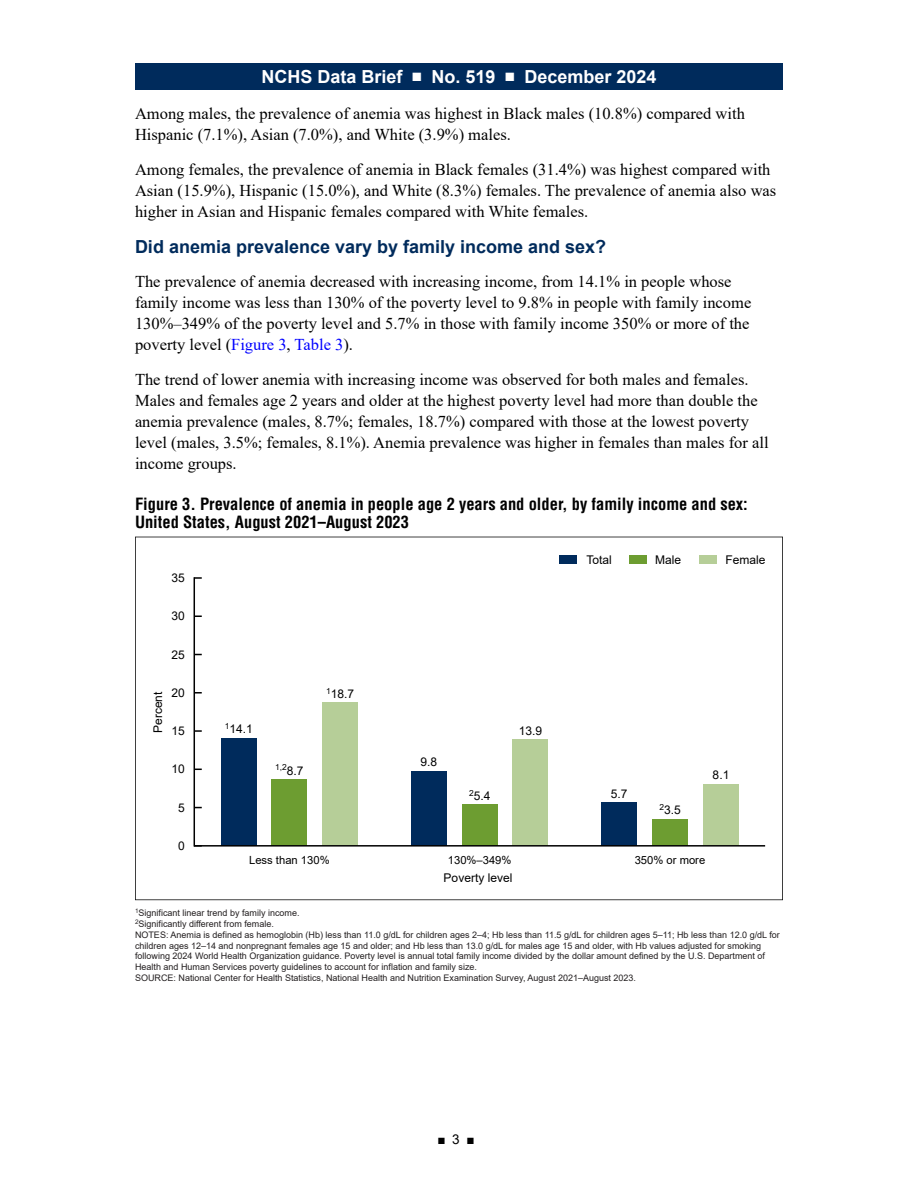
<style>
.page{position:relative;width:918px;height:1188px;background:#fff}
.page>*{position:absolute;margin:0;border:0;box-sizing:border-box;transform-origin:0 0}
.P_Basic_Paragraph{font:700 18px "Arial";color:#002b5c}
.t1{font:700 18px "Arial";color:#fff}
.P_Basic_Paragraph-2{font:16.5px/21px "Times New Roman";color:#000}
.t2{font:700 condensed 16.5px/18px "Helvetica LT Std";color:#000}
.t3{font:13.5px "Arial";color:#000}
.t4{font:12px "Arial";color:#000}
.t5{font:11.25px "Arial";color:#000}
.t6{font:9px/10.8px "Arial";color:#231f20}
.t7{font:8.4px "Arial";color:#000}
.s1{color:#00f}
.s2{font-size:12px}
</style>
<div class="page">
<div style="left:135px;top:63px;width:648px;height:27px;background:#002b5c"></div>
<svg style="left:135px;top:537px;width:648px;height:363px"></svg>
<div style="left:629px;top:555px;width:18px;height:9px;background:#6d9d31"></div>
<div style="left:559px;top:555px;width:18px;height:9px;background:#002b5c"></div>
<div style="left:699px;top:555px;width:18px;height:9px;background:#b6ce98"></div>
<hr style="left:194px;top:578px;width:1px;height:268px;background:#000">
<svg style="left:195px;top:730px;width:7px;height:2px"></svg>
<svg style="left:195px;top:692px;width:7px;height:2px"></svg>
<svg style="left:194px;top:577px;width:8px;height:2px"></svg>
<div style="left:322px;top:703px;width:36px;height:143px;background:#b6ce98"></div>
<div style="left:513px;top:739px;width:35px;height:107px;background:#b6ce98"></div>
<div style="left:703px;top:784px;width:36px;height:62px;background:#b6ce98"></div>
<div style="left:272px;top:779px;width:35px;height:67px;background:#6d9d31"></div>
<div style="left:462px;top:804px;width:35px;height:42px;background:#6d9d31"></div>
<div style="left:652px;top:819px;width:36px;height:27px;background:#6d9d31"></div>
<div style="left:221px;top:738px;width:35px;height:108px;background:#002b5c"></div>
<div style="left:411px;top:771px;width:36px;height:75px;background:#002b5c"></div>
<div style="left:601px;top:802px;width:36px;height:44px;background:#002b5c"></div>
<hr style="left:194px;top:845px;width:571px;height:2px;background:#000">
<p class="t1" style="left:262px;top:64px;width:396px">NCHS Data Brief ■ No. 519 ■ December 2024</p>
<p class="P_Basic_Paragraph-2" style="left:135px;top:103px;width:611px">Among males, the prevalence of anemia was highest in Black males (10.8%) compared with<br>Hispanic (7.1%), Asian (7.0%), and White (3.9%) males.</p>
<p class="P_Basic_Paragraph-2" style="left:135px;top:158px;width:643px">Among females, the prevalence of anemia in Black females (31.4%) was highest compared with<br>Asian (15.9%), Hispanic (15.0%), and White (8.3%) females. The prevalence of anemia also was higher in Asian and Hispanic females compared with White females.</p>
<p class="P_Basic_Paragraph" style="left:135px;top:234px;width:473px">Did anemia prevalence vary by family income and sex?</p>
<p class="P_Basic_Paragraph-2" style="left:135px;top:271px;width:618px">The prevalence of anemia decreased with increasing income, from 14.1% in people whose family income was less than 130% of the poverty level to 9.8% in people with family income 130%–349% of the poverty level and 5.7% in those with family income 350% or more of the poverty level (<span class="s1">Figure 3</span>, <span class="s1">Table 3</span>).</p>
<p class="P_Basic_Paragraph-2" style="left:135px;top:368px;width:635px">The trend of lower anemia with increasing income was observed for both males and females.<br>Males and females age 2 years and older at the highest poverty level had more than double the anemia prevalence (males, 8.7%; females, 18.7%) compared with those at the lowest poverty level (males, 3.5%; females, 8.1%). Anemia prevalence was higher in females than males for all income groups.</p>
<p class="t2" style="left:135px;top:494px;width:614px">Figure 3. Prevalence of anemia in people age 2 years and older, by family income and sex:<br>United States, August 2021–August 2023</p>
<p class="t4" style="left:171px;top:570px;width:15px">35</p>
<p class="t4" style="left:171px;top:608px;width:15px">30</p>
<p class="t4" style="left:171px;top:646px;width:15px">25</p>
<p class="t4" style="left:150px;top:733px;width:43px;rotate:-90deg">Percent</p>
<p class="t4" style="left:171px;top:684px;width:15px">20</p>
<p class="t4" style="left:171px;top:723px;width:15px">15</p>
<p class="t4" style="left:171px;top:761px;width:15px">10</p>
<p class="t4" style="left:178px;top:799px;width:8px">5</p>
<p class="t4" style="left:178px;top:837px;width:8px">0</p>
<p class="t4" style="left:225px;top:721px;width:30px"><sup>1</sup>14.1</p>
<p class="t4" style="left:326px;top:686px;width:30px"><sup>1</sup>18.7</p>
<p class="t7" style="left:275px;top:762px;width:30px">1,2<span class="s2">8.7</span></p>
<p class="t4" style="left:586px;top:551px;width:27px">Total</p>
<p class="t4" style="left:655px;top:551px;width:28px">Male</p>
<p class="t4" style="left:725px;top:551px;width:42px">Female</p>
<p class="t4" style="left:421px;top:753px;width:18px">9.8</p>
<p class="t4" style="left:469px;top:787px;width:23px"><sup>2</sup>5.4</p>
<p class="t4" style="left:519px;top:722px;width:25px">13.9</p>
<p class="t4" style="left:611px;top:785px;width:18px">5.7</p>
<p class="t4" style="left:660px;top:802px;width:23px"><sup>2</sup>3.5</p>
<p class="t4" style="left:713px;top:767px;width:18px">8.1</p>
<p class="t5" style="left:249px;top:852px;width:82px">Less than 130%</p>
<p class="t5" style="left:448px;top:852px;width:65px">130%–349%</p>
<p class="t5" style="left:635px;top:852px;width:72px">350% or more</p>
<p class="t4" style="left:444px;top:869px;width:70px">Poverty level</p>
<p class="t6" style="left:135px;top:908px;width:646px"><sup>1</sup>Significant linear trend by family income.<br><sup>2</sup>Significantly different from female.<br>NOTES: Anemia is defined as hemoglobin (Hb) less than 11.0 g/dL for children ages 2–4; Hb less than 11.5 g/dL for children ages 5–11; Hb less than 12.0 g/dL for children ages 12–14 and nonpregnant females age 15 and older; and Hb less than 13.0 g/dL for males age 15 and older, with Hb values adjusted for smoking following 2024 World Health Organization guidance. Poverty level is annual total family income divided by the dollar amount defined by the U.S. Department of Health and Human Services poverty guidelines to account for inflation and family size.<br>SOURCE: National Center for Health Statistics, National Health and Nutrition Examination Survey, August 2021–August 2023.</p>
<p class="t3" style="left:437px;top:1130px;width:39px">■ 3 ■</p>
</div>
